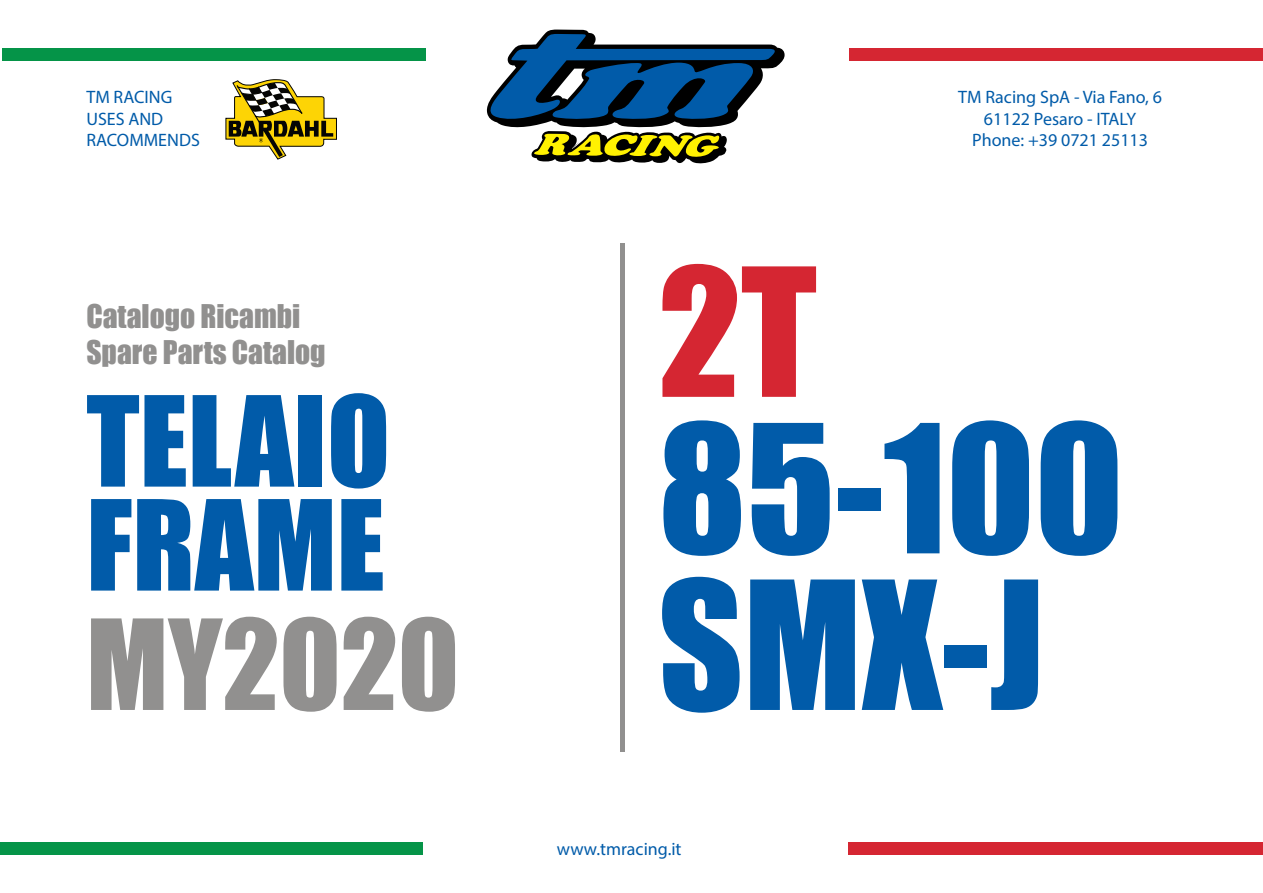
<style>
.page{position:relative;width:1263px;height:893px;background:#fff}
.page>*{position:absolute;margin:0;border:0;box-sizing:border-box;transform-origin:0 0}
.t1{font:165px "Impact";color:#015ba9}
.t2{font:165px "Impact";color:#d52632}
.t3{font:115.8px/103.9px "Impact";color:#015ba9}
.t4{font:115.8px "Impact";color:#91908f}
.t5{font:30px/36px "Impact";color:#91908f}
.t6{font:18px/21.6px "Myriad Pro";color:#015ba9;text-align:center}
</style>
<div class="page">
<div style="left:0;top:842px;width:423px;height:13px;background:#059448"></div>
<div style="left:848px;top:842px;width:415px;height:13px;background:#d52632"></div>
<div style="left:3px;top:48px;width:423px;height:13px;background:#059448"></div>
<div style="left:849px;top:48px;width:414px;height:13px;background:#d52632"></div>
<hr style="left:621px;top:243px;width:4px;height:509px;background:#91908f">
<svg style="left:225px;top:79px;width:112px;height:81px"></svg>
<svg style="left:486px;top:29px;width:299px;height:135px"></svg>
<p class="t6" style="left:86px;top:88px;width:115px;text-align:left">TM RACING<br>USES AND<br>RACOMMENDS</p>
<h3 class="t5" style="left:86px;top:300px;width:241px">Catalogo Ricambi<br>Spare Parts Catalog</h3>
<h2 class="t3" style="left:86px;top:394px;width:305px">TELAIO<br>FRAME</h2>
<h2 class="t4" style="left:86px;top:616px;width:374px">MY2020</h2>
<h1 class="t2" style="left:658px;top:264px;width:160px">2T</h1>
<p class="t6" style="left:958px;top:88px;width:205px">TM Racing SpA - Via Fano, 6<br>61122 Pesaro - ITALY<br>Phone: +39 0721 25113</p>
<h1 class="t1" style="left:658px;top:420px;width:467px">85-100</h1>
<h1 class="t1" style="left:658px;top:577px;width:388px">SMX-J</h1>
<p class="t6" style="left:557px;top:839px;width:126px">www.tmracing.it</p>
</div>
